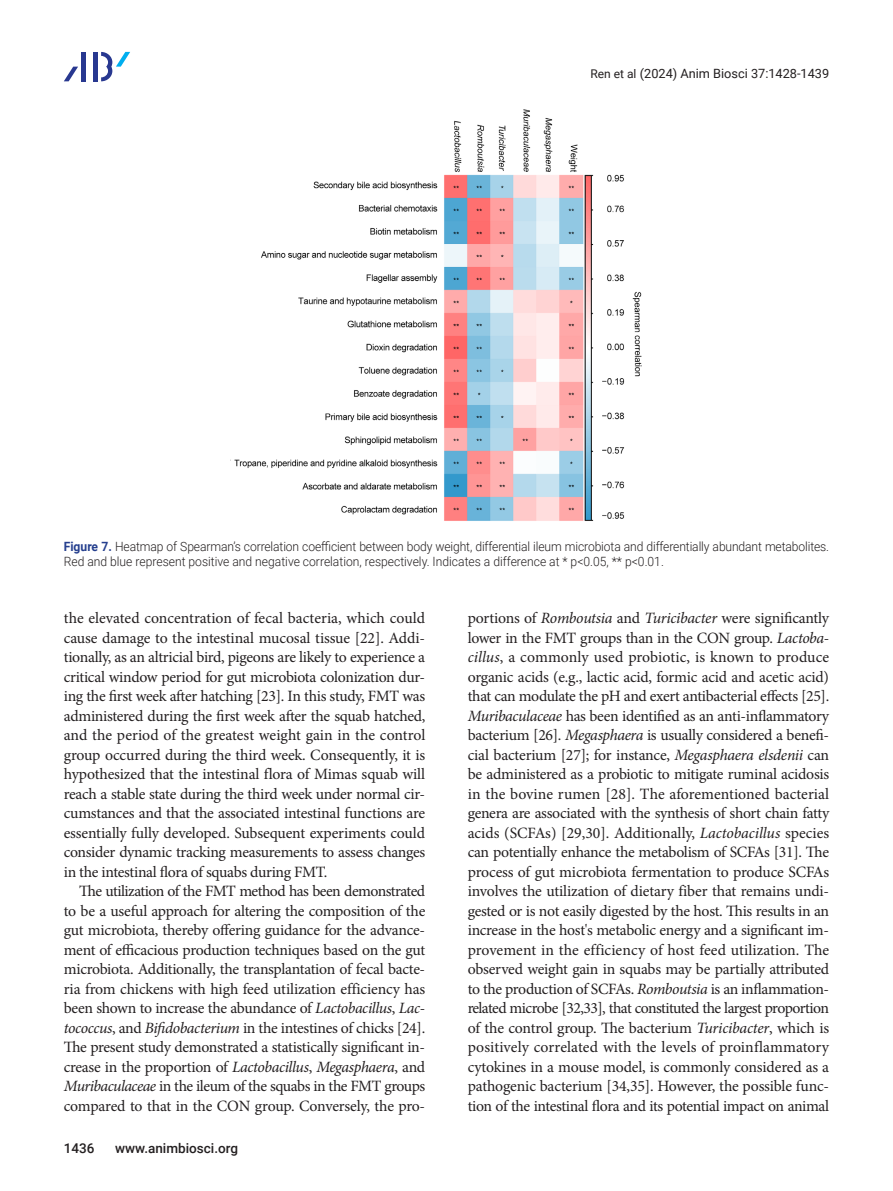
<style>
.page{position:relative;width:893px;height:1191px;background:#fff}
.page>*{position:absolute;margin:0;border:0;box-sizing:border-box;transform-origin:0 0}
.본문{font:15.75px/19.5px "Minion Pro";letter-spacing:-.025em;color:#231f20;text-align:justify}
.t1{font:500 13.5px "Roboto";color:#231f20}
.표_그림__제목{font:300 12.75px/15px "Roboto";letter-spacing:-.01em;color:#231f20;scale:.95 1}
.t2{font:12.75px "Roboto";color:#231f20}
.s1{font-size:12px}
.s2{font-weight:700;color:#253f8e}
.s3{font-style:italic}
</style>
<div class="page">
<div style="left:93px;top:52px;width:5px;height:29px;background:#283890"></div>
<hr style="left:82px;top:52px;width:4px;height:29px;background:#283890">
<svg style="left:64px;top:67px;width:14px;height:14px"></svg>
<svg style="left:101px;top:52px;width:29px;height:29px"></svg>
<img style="left:230px;top:109px;width:412px;height:412px">
<p class="t2" style="left:590px;top:65px;width:240px"><span class="s1">Ren et al</span> (2024) Anim Biosci 37:1428-1439</p>
<p class="표_그림__제목" style="left:64px;top:538px;width:807px"><span class="s2">Figure 7.</span> Heatmap of Spearman’s correlation coefficient between body weight, differential ileum microbiota and differentially abundant metabolites.<br>Red and blue represent positive and negative correlation, respectively. Indicates a difference at * p&lt;0.05, ** p&lt;0.01.</p>
<p class="본문" style="left:64px;top:608px;width:363px">the elevated concentration of fecal bacteria, which could cause damage to the intestinal mucosal tissue [22]. Addi&shy;tionally, as an altricial bird, pigeons are likely to experience a critical window period for gut microbiota colonization dur&shy;ing the first week after hatching [23]. In this study, FMT was administered during the first week after the squab hatched, and the period of the greatest weight gain in the control group occurred during the third week. Consequently, it is hypothesized that the intestinal flora of Mimas squab will reach a stable state during the third week under normal cir&shy;cumstances and that the associated intestinal functions are essentially fully developed. Subsequent experiments could consider dynamic tracking measurements to assess changes in the intestinal flora of squabs during FMT.</p>
<p class="본문" style="left:64px;top:881px;width:363px;text-indent:15px">The utilization of the FMT method has been demonstrated to be a useful approach for altering the composition of the gut microbiota, thereby offering guidance for the advance&shy;ment of efficacious production techniques based on the gut microbiota. Additionally, the transplantation of fecal bacte&shy;ria from chickens with high feed utilization efficiency has been shown to increase the abundance of <span class="s3">Lactobacillus</span>, <span class="s3">Lac&shy;tococcus</span>, and <span class="s3">Bifidobacterium</span> in the intestines of chicks [24].<br>The present study demonstrated a statistically significant in&shy;crease in the proportion of <span class="s3">Lactobacillus</span>, <span class="s3">Megasphaera</span>, and <span class="s3">Muribaculaceae</span> in the ileum of the squabs in the FMT groups compared to that in the CON group. Conversely, the pro-</p>
<p class="t1" style="left:64px;top:1138px;width:32px">1436</p>
<p class="t1" style="left:115px;top:1138px;width:125px">www.animbiosci.org</p>
<p class="본문" style="left:468px;top:608px;width:363px">portions of <span class="s3">Romboutsia</span> and <span class="s3">Turicibacter</span> were significantly lower in the FMT groups than in the CON group. <span class="s3">Lactoba&shy;cillus</span>, a commonly used probiotic, is known to produce organic acids (e.g., lactic acid, formic acid and acetic acid) that can modulate the pH and exert antibacterial effects [25].<br><span class="s3">Muribaculaceae</span> has been identified as an anti-inflammatory bacterium [26]. <span class="s3">Megasphaera</span> is usually considered a benefi&shy;cial bacterium [27]; for instance, <span class="s3">Megasphaera elsdenii</span> can be administered as a probiotic to mitigate ruminal acidosis in the bovine rumen [28]. The aforementioned bacterial genera are associated with the synthesis of short chain fatty acids (SCFAs) [29,30]. Additionally, <span class="s3">Lactobacillus</span> species can potentially enhance the metabolism of SCFAs [31]. The process of gut microbiota fermentation to produce SCFAs involves the utilization of dietary fiber that remains undi&shy;gested or is not easily digested by the host. This results in an increase in the host's metabolic energy and a significant im&shy;provement in the efficiency of host feed utilization. The observed weight gain in squabs may be partially attributed to the production of SCFAs. <span class="s3">Romboutsia</span> is an inflammation&shy;related microbe [32,33], that constituted the largest proportion of the control group. The bacterium <span class="s3">Turicibacter</span>, which is positively correlated with the levels of proinflammatory cytokines in a mouse model, is commonly considered as a pathogenic bacterium [34,35]. However, the possible func&shy;tion of the intestinal flora and its potential impact on animal</p>
</div>
